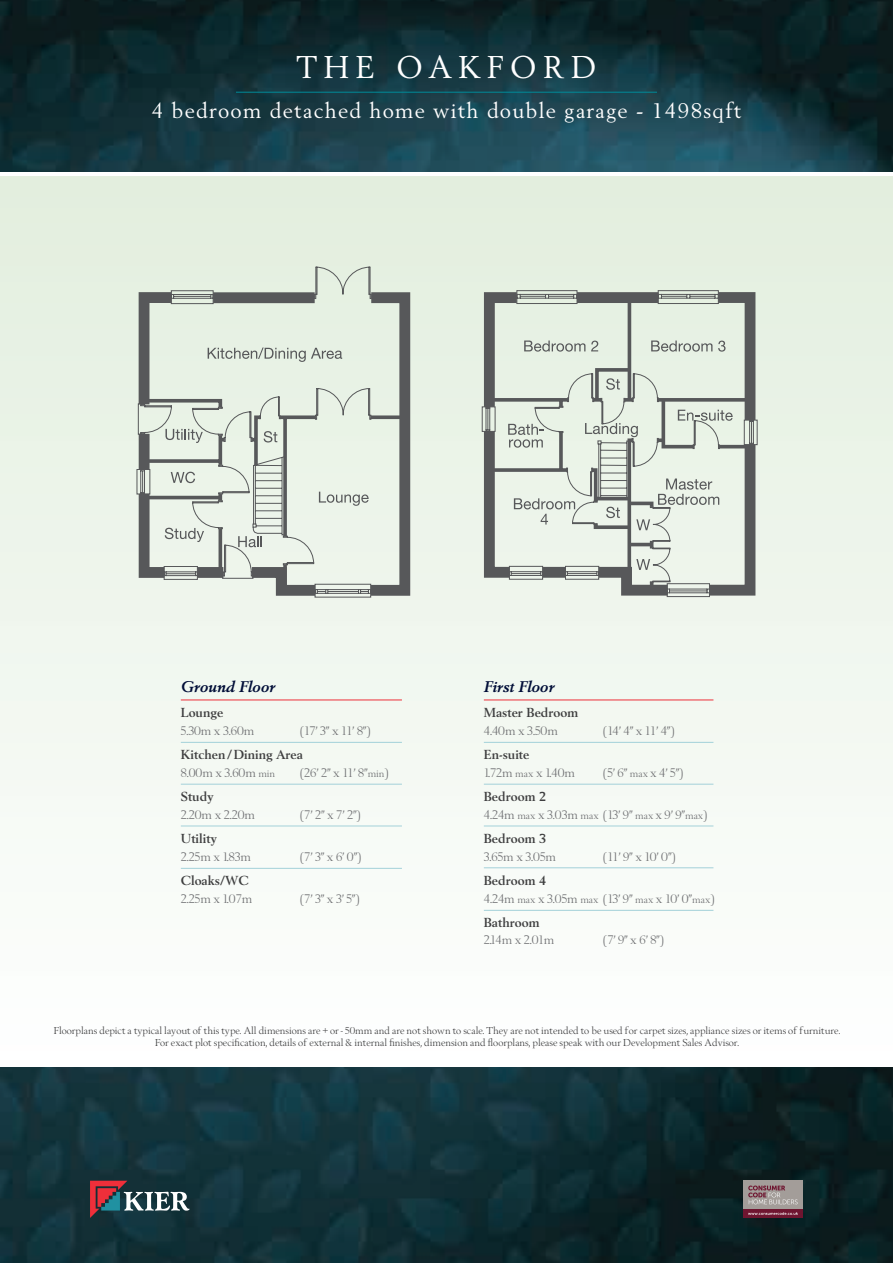
<style>
.page{position:relative;width:893px;height:1263px;background:#fff}
.page>*{position:absolute;margin:0;border:0;box-sizing:border-box;transform-origin:0 0}
.t1{font:31.05px "Berling";letter-spacing:.2em;color:#fff}
.t2{font:21px "Berling";letter-spacing:.06em;color:#fff}
.t3{font:italic 700 15.3px "Berling";color:#000d37}
.t4{font:12.9px/17.9px "Berling";color:#6c6d70}
.t5{font:700 12.9px/17.9px "Berling";color:#3e3e3f}
.t6{font:10.5px/12px "Berling";color:#3e3e3f;text-align:center}
.s1{font-weight:400;color:#6c6d70}
.s2{font-weight:400;font-size:10.5px;color:#6c6d70}
.s3{font-size:10.5px}
.s4{font-weight:700;color:#3e3e3f}
</style>
<div class="page">
<div style="left:0;top:177px;width:893px;height:885px;background:linear-gradient(to bottom,#e2eede,#fefffe)"></div>
<img style="left:0;top:0;width:893px;height:171px">
<hr style="left:236px;top:92px;width:421px;height:1px;background:#008b99">
<img style="left:0;top:1067px;width:893px;height:196px">
<div style="left:743px;top:1209px;width:60px;height:9px;background:#6f1530"></div>
<svg style="left:748px;top:1212px;width:50px;height:3px"></svg>
<div style="left:743px;top:1180px;width:60px;height:29px;background:#a39d99"></div>
<svg style="left:748px;top:1185px;width:50px;height:19px"></svg>
<svg style="left:90px;top:1181px;width:99px;height:37px;background:#59565d"></svg>
<svg style="left:372px;top:287px;width:44px;height:310px;background:#c2cac1"></svg>
<svg style="left:372px;top:414px;width:38px;height:179px;background:#bbc1ba"></svg>
<svg style="left:137px;top:267px;width:235px;height:330px;background:#d5ddd3"></svg>
<svg style="left:478px;top:287px;width:110px;height:296px;background:#d6ded4"></svg>
<svg style="left:588px;top:287px;width:169px;height:310px;background:#a8ada7"></svg>
<svg style="left:485px;top:290px;width:268px;height:302px;background:#cdd4cb"></svg>
<hr style="left:484px;top:699px;width:229px;height:1px;background:#ee2f3a">
<hr style="left:484px;top:742px;width:229px;height:1px;background:#a3d1d9">
<hr style="left:484px;top:784px;width:229px;height:1px;background:#a3d1d9">
<hr style="left:484px;top:826px;width:229px;height:1px;background:#a3d1d9">
<hr style="left:484px;top:867px;width:229px;height:1px;background:#a3d1d9">
<hr style="left:484px;top:910px;width:229px;height:1px;background:#a3d1d9">
<hr style="left:181px;top:826px;width:221px;height:1px;background:#a3d1d9">
<hr style="left:181px;top:868px;width:221px;height:1px;background:#a3d1d9">
<hr style="left:181px;top:699px;width:221px;height:1px;background:#ee2f3a">
<hr style="left:181px;top:742px;width:221px;height:1px;background:#a3d1d9">
<hr style="left:181px;top:784px;width:221px;height:1px;background:#a3d1d9">
<h1 class="t1" style="left:296px;top:48px;width:302px">THE OAKFORD</h1>
<h2 class="t2" style="left:152px;top:98px;width:591px">4 bedroom detached home with double garage - 1498sqft</h2>
<p class="t3" style="left:181px;top:678px;width:96px">Ground Floor</p>
<p class="t5" style="left:181px;top:704px;width:44px">Lounge</p>
<p class="t4" style="left:181px;top:723px;width:75px">5.30m x 3.60m</p>
<p class="t4" style="left:300px;top:723px;width:73px">(17’ 3” x 11’ 8”)</p>
<p class="t5" style="left:181px;top:746px;width:124px">Kitchen/Dining Area<br><span class="s1">8.00m x 3.60m</span> <span class="s2">min</span></p>
<p class="t4" style="left:300px;top:765px;width:91px">(26’ 2” x 11’ 8”<span class="s3">min</span>)</p>
<p class="t5" style="left:181px;top:788px;width:34px">Study</p>
<p class="t4" style="left:181px;top:807px;width:76px">2.20m x 2.20m</p>
<p class="t4" style="left:300px;top:807px;width:63px">(7’ 2” x 7’ 2”)</p>
<p class="t5" style="left:181px;top:829px;width:38px">Utility</p>
<p class="t4" style="left:181px;top:848px;width:72px">2.25m x 1.83m</p>
<p class="t4" style="left:300px;top:848px;width:63px">(7’ 3” x 6’ 0”)</p>
<p class="t5" style="left:181px;top:871px;width:69px">Cloaks/WC</p>
<p class="t4" style="left:181px;top:890px;width:73px">2.25m x 1.07m</p>
<p class="t4" style="left:300px;top:890px;width:61px">(7’ 3” x 3’ 5”)</p>
<p class="t3" style="left:484px;top:678px;width:72px">First Floor</p>
<p class="t5" style="left:484px;top:704px;width:96px">Master Bedroom</p>
<p class="t4" style="left:484px;top:723px;width:76px">4.40m x 3.50m</p>
<p class="t4" style="left:603px;top:723px;width:73px">(14’ 4” x 11’ 4”)</p>
<p class="t4" style="left:484px;top:747px;width:93px"><span class="s4">En-suite<br></span>1.72m <span class="s3">max</span> x 1.40m</p>
<p class="t4" style="left:603px;top:765px;width:82px">(5’ 6” <span class="s3">max</span> x 4’ 5”)</p>
<p class="t4" style="left:484px;top:789px;width:225px"><span class="s4">Bedroom 2<br></span>4.24m <span class="s3">max</span> x 3.03m <span class="s3">max</span> (13’ 9” <span class="s3">max</span> x 9’ 9”<span class="s3">max</span>)</p>
<p class="t5" style="left:484px;top:829px;width:64px">Bedroom 3</p>
<p class="t4" style="left:484px;top:848px;width:74px">3.65m x 3.05m</p>
<p class="t4" style="left:603px;top:848px;width:75px">(11’ 9” x 10’ 0”)</p>
<p class="t4" style="left:484px;top:872px;width:232px"><span class="s4">Bedroom 4<br></span>4.24m <span class="s3">max</span> x 3.05m <span class="s3">max</span> (13’ 9” <span class="s3">max</span> x 10’ 0”<span class="s3">max</span>)</p>
<p class="t5" style="left:484px;top:913px;width:57px">Bathroom</p>
<p class="t4" style="left:484px;top:932px;width:72px">2.14m x 2.01m</p>
<p class="t4" style="left:603px;top:932px;width:63px">(7’ 9” x 6’ 8”)</p>
<p class="t6" style="left:54px;top:1026px;width:788px">Floorplans depict a typical layout of this type. All dimensions are + or - 50mm and are not shown to scale. They are not intended to be used for carpet sizes, appliance sizes or items of furniture.<br>For exact plot specification, details of external &amp; internal finishes, dimension and floorplans, please speak with our Development Sales Advisor.</p>
</div>
